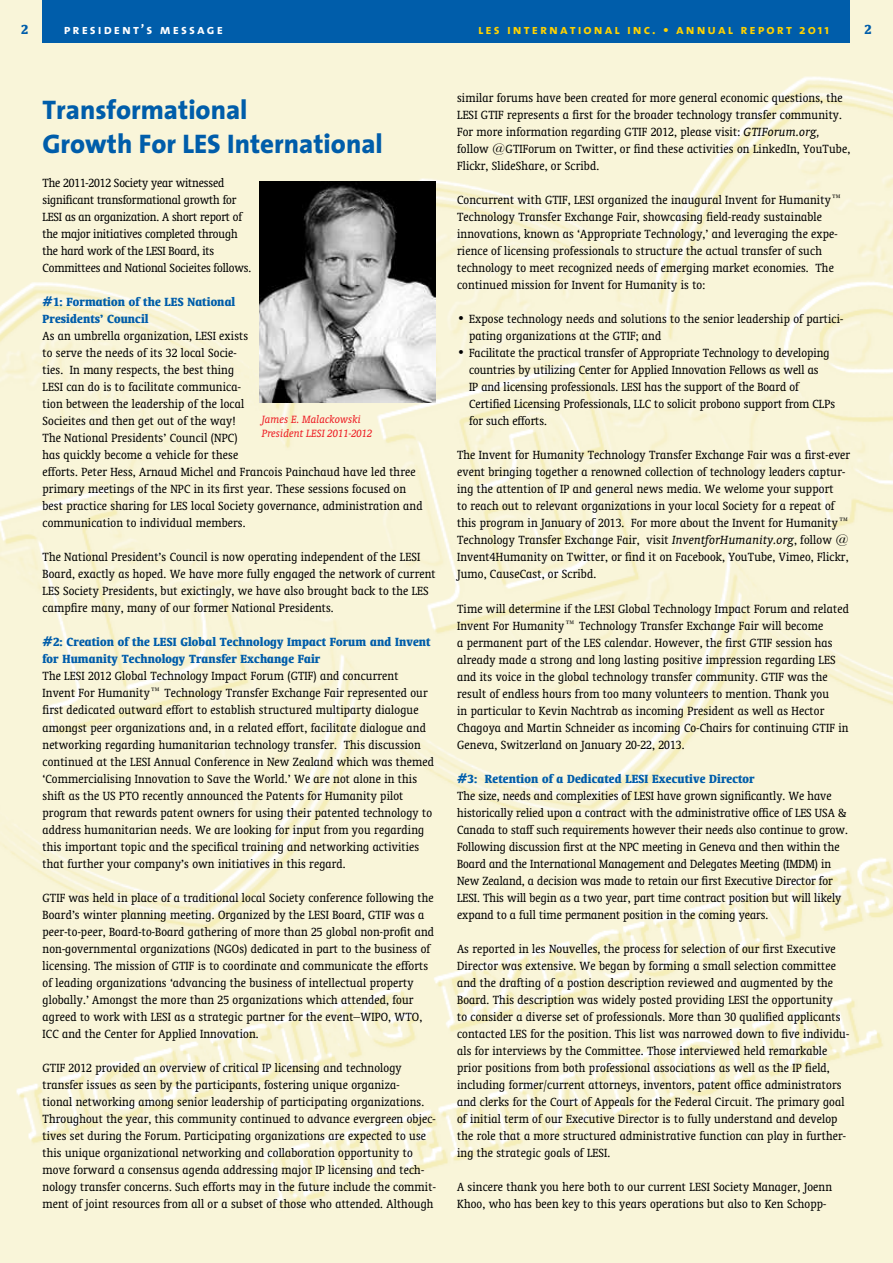
<style>
.page{position:relative;width:893px;height:1263px;background:#fff}
.page>*{position:absolute;margin:0;border:0;box-sizing:border-box;transform-origin:0 0}
.t1{font:800 27px/34px "The Sans";color:#005daa}
.t2{font:700 condensed 15px "Oranda BT";color:#005daa}
.t3{font:condensed 13.5px/17px "Oranda BT";letter-spacing:.01em;color:#000}
.t4{font:condensed 13.5px/17px "Oranda BT";letter-spacing:-.01em;color:#000}
.t5{font:700 condensed 13.5px/17px "Oranda BT";letter-spacing:.01em;color:#005daa}
.t6{font:13.5px "The Sans Bold Caps";letter-spacing:.15em;color:#ffd200}
.t7{font:13.5px "The Sans Bold Caps";letter-spacing:.15em;color:#fff}
.t8{font:italic 12px/14.4px "Oranda BT";color:#ed1d24}
.s1{font-family:"The Sans";font-weight:700}
.s2{font-style:italic;font-stretch:normal}
</style>
<div class="page">
<img style="left:0;top:0;width:893px;height:1263px">
<div style="left:43px;top:0;width:807px;height:43px;background:#005daa"></div>
<img style="left:259px;top:182px;width:177px;height:220px">
<p class="t2" style="left:21px;top:20px;width:9px">2</p>
<p class="t7" style="left:64px;top:18px;width:161px">president’s message</p>
<p class="t6" style="left:478px;top:18px;width:352px">les international inc. • annual report <span class="s1">2011</span></p>
<p class="t2" style="left:864px;top:20px;width:9px">2</p>
<h1 class="t1" style="left:43px;top:92px;width:342px">Transformational<br>Growth For LES International</h1>
<p class="t4" style="left:43px;top:174px;width:210px">The 2011-2012 Society year witnessed significant transformational growth for LESI as an organization. A short report of the major initiatives completed through the hard work of the LESI Board, its Committees and National Socieites follows.</p>
<p class="t5" style="left:43px;top:293px;width:194px">#1: Formation of the LES National<br>Presidents’ Council</p>
<p class="t3" style="left:43px;top:327px;width:381px">As an umbrella organization, LESI exists<br>to serve the needs of its 32 local Socie-<br>ties. In many respects, the best thing<br>LESI can do is to facilitate communica-<br>tion between the leadership of the local<br>Socieites and then get out of the way!<br>The National Presidents’ Council (NPC)<br>has quickly become a vehicle for these<br>efforts. Peter Hess, Arnaud Michel and Francois Painchaud have led three primary meetings of the NPC in its first year. These sessions focused on best practice sharing for LES local Society governance, administration and communication to individual members.</p>
<p class="t3" style="left:43px;top:548px;width:395px">The National President’s Council is now operating independent of the LESI Board, exactly as hoped. We have more fully engaged the network of current LES Society Presidents, but exictingly, we have also brought back to the LES campfire many, many of our former National Presidents.</p>
<p class="t5" style="left:43px;top:633px;width:390px">#2: Creation of the LESI Global Technology Impact Forum and Invent for Humanity Technology Transfer Exchange Fair</p>
<p class="t3" style="left:43px;top:668px;width:393px">The LESI 2012 Global Technology Impact Forum (GTIF) and concurrent Invent For Humanity™ Technology Transfer Exchange Fair represented our first dedicated outward effort to establish structured multiparty dialogue amongst peer organizations and, in a related effort, facilitate dialogue and networking regarding humanitarian technology transfer. This discussion continued at the LESI Annual Conference in New Zealand which was themed ‘Commercialising Innovation to Save the World.’ We are not alone in this shift as the US PTO recently announced the Patents for Humanity pilot program that rewards patent owners for using their patented technology to address humanitarian needs. We are looking for input from you regarding this important topic and the specifical training and networking activities that further your company’s own initiatives in this regard.</p>
<p class="t3" style="left:43px;top:889px;width:393px">GTIF was held in place of a traditional local Society conference following the Board’s winter planning meeting. Organized by the LESI Board, GTIF was a peer-to-peer, Board-to-Board gathering of more than 25 global non-profit and non-governmental organizations (NGOs) dedicated in part to the business of licensing. The mission of GTIF is to coordinate and communicate the efforts of leading organizations ‘advancing the business of intellectual property globally.’ Amongst the more than 25 organizations which attended, four agreed to work with LESI as a strategic partner for the event–WIPO, WTO, ICC and the Center for Applied Innovation.</p>
<p class="t3" style="left:43px;top:1059px;width:395px">GTIF 2012 provided an overview of critical IP licensing and technology transfer issues as seen by the participants, fostering unique organiza-<br>tional networking among senior leadership of participating organizations.<br>Throughout the year, this community continued to advance evergreen objec&shy;tives set during the Forum. Participating organizations are expected to use this unique organizational networking and collaboration opportunity to move forward a consensus agenda addressing major IP licensing and tech&shy;nology transfer concerns. Such efforts may in the future include the commit&shy;ment of joint resources from all or a subset of those who attended. Although</p>
<p class="t8" style="left:262px;top:412px;width:112px">James E. Malackowski<br>President LESI 2011-2012</p>
<p class="t3" style="left:457px;top:89px;width:395px">similar forums have been created for more general economic questions, the LESI GTIF represents a first for the broader technology transfer community.<br>For more information regarding GTIF 2012, please visit: <span class="s2">GTIForum.org, </span>follow @GTIForum on Twitter, or find these activities on LinkedIn, YouTube, Flickr, SlideShare, or Scribd.</p>
<p class="t3" style="left:457px;top:191px;width:386px">Concurrent with GTIF, LESI organized the inaugural Invent for Humanity™ Technology Transfer Exchange Fair, showcasing field-ready sustainable innovations, known as ‘Appropriate Technology,’ and leveraging the expe&shy;rience of licensing professionals to structure the actual transfer of such technology to meet recognized needs of emerging market economies. The continued mission for Invent for Humanity is to:</p>
<p class="t3" style="left:469px;top:310px;width:376px;text-indent:-12px">• Expose technology needs and solutions to the senior leadership of partici&shy;pating organizations at the GTIF; and</p>
<p class="t3" style="left:469px;top:344px;width:367px;text-indent:-12px">• Facilitate the practical transfer of Appropriate Technology to developing countries by utilizing Center for Applied Innovation Fellows as well as<br>IP and licensing professionals. LESI has the support of the Board of Certified Licensing Professionals, LLC to solicit probono support from CLPs for such efforts.</p>
<p class="t3" style="left:457px;top:447px;width:395px">The Invent for Humanity Technology Transfer Exchange Fair was a first-ever event bringing together a renowned collection of technology leaders captur&shy;ing the attention of IP and general news media. We welome your support<br>to reach out to relevant organizations in your local Society for a repeat of this program in January of 2013. For more about the Invent for Humanity™ Technology Transfer Exchange Fair, visit <span class="s2">InventforHumanity.org</span>, follow @ Invent4Humanity on Twitter, or find it on Facebook, YouTube, Vimeo, Flickr, Jumo, CauseCast, or Scribd.</p>
<p class="t3" style="left:457px;top:600px;width:393px">Time will determine if the LESI Global Technology Impact Forum and related Invent For Humanity™ Technology Transfer Exchange Fair will become<br>a permanent part of the LES calendar. However, the first GTIF session has already made a strong and long lasting positive impression regarding LES and its voice in the global technology transfer community. GTIF was the result of endless hours from too many volunteers to mention. Thank you<br>in particular to Kevin Nachtrab as incoming President as well as Hector Chagoya and Martin Schneider as incoming Co-Chairs for continuing GTIF in Geneva, Switzerland on January 20-22, 2013.</p>
<p class="t5" style="left:457px;top:770px;width:299px">#3: Retention of a Dedicated LESI Executive Director</p>
<p class="t3" style="left:457px;top:787px;width:392px">The size, needs and complexities of LESI have grown significantly. We have historically relied upon a contract with the administrative office of LES USA &amp; Canada to staff such requirements however their needs also continue to grow.<br>Following discussion first at the NPC meeting in Geneva and then within the Board and the International Management and Delegates Meeting (IMDM) in New Zealand, a decision was made to retain our first Executive Director for LESI. This will begin as a two year, part time contract position but will likely expand to a full time permanent position in the coming years.</p>
<p class="t3" style="left:457px;top:940px;width:394px">As reported in les Nouvelles, the process for selection of our first Executive Director was extensive. We began by forming a small selection committee and the drafting of a postion description reviewed and augmented by the Board. This description was widely posted providing LESI the opportunity<br>to consider a diverse set of professionals. More than 30 qualified applicants contacted LES for the position. This list was narrowed down to five individu&shy;als for interviews by the Committee. Those interviewed held remarkable prior positions from both professional associations as well as the IP field, including former/current attorneys, inventors, patent office administrators and clerks for the Court of Appeals for the Federal Circuit. The primary goal of initial term of our Executive Director is to fully understand and develop the role that a more structured administrative function can play in further&shy;ing the strategic goals of LESI.</p>
<p class="t3" style="left:457px;top:1178px;width:376px">A sincere thank you here both to our current LESI Society Manager, Joenn<br>Khoo, who has been key to this years operations but also to Ken Schopp-</p>
</div>
